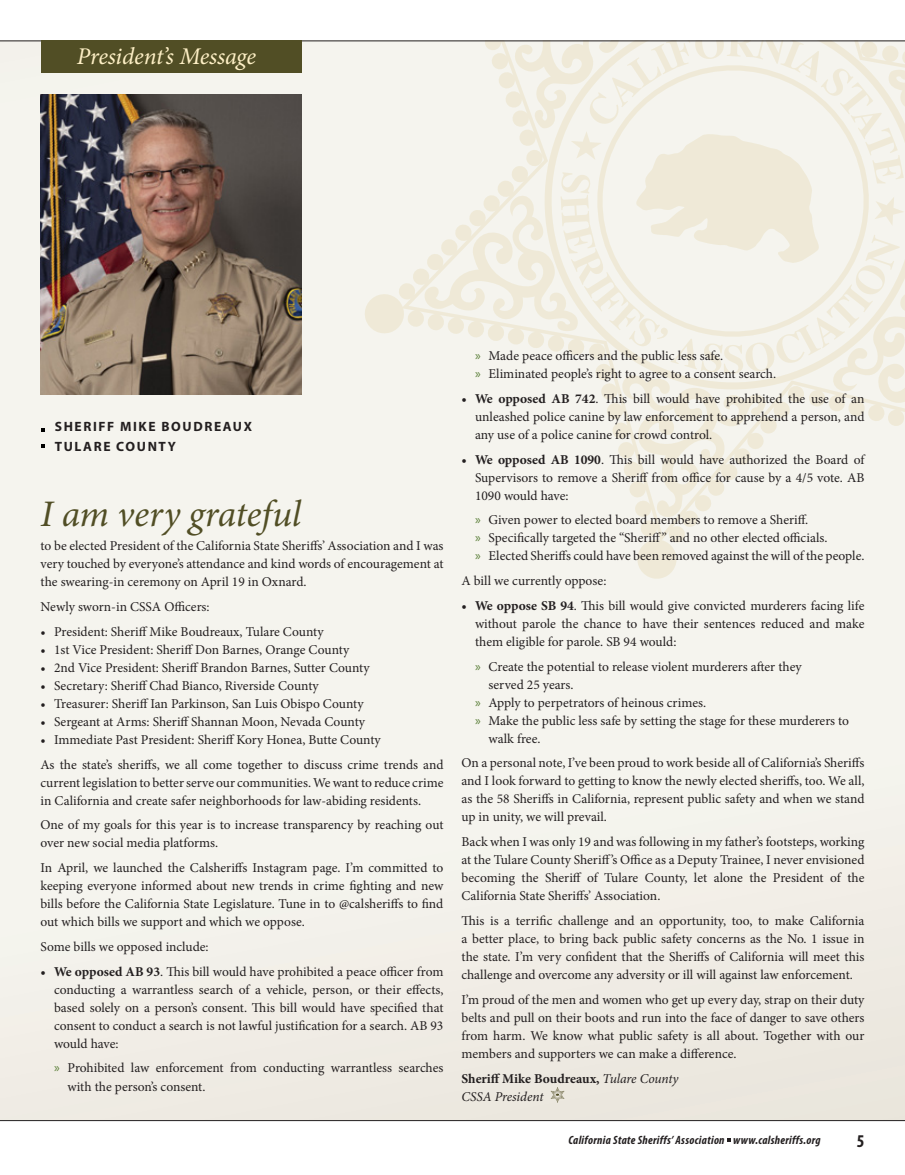
<style>
.page{position:relative;width:905px;height:1175px;background:#fff}
.page>*{position:absolute;margin:0;border:0;box-sizing:border-box;transform-origin:0 0}
.body_copy_1{font:italic 37.5px "Minion Pro";letter-spacing:-.005em;color:#514e25}
.t1{font:italic 24px "Minion Pro";letter-spacing:-.01em;color:#fef0c6}
.t2{font:700 condensed 18px "Myriad Pro";color:#231f20}
.body_copy_1-2{font:13.5px/18px "Minion Pro";letter-spacing:-.005em;color:#231f20;text-align:justify}
.body_copy_1-3{font:italic 13.5px/18px "Minion Pro";letter-spacing:-.005em;color:#231f20}
.byline_2__left_just{font:700 13.5px "Myriad Pro";letter-spacing:.12em;color:#231f20}
.t3{font:italic 700 condensed 12px "Myriad Pro";letter-spacing:.025em;color:#231f20}
.s1{font-weight:700}
.s2{font-family:"Myriad Pro";color:#597e37}
.s3{font-weight:700;font-style:normal}
</style>
<div class="page">
<div style="left:0;top:41px;width:904px;height:1079px;background:linear-gradient(to right,#f4f3ed,#f1efe8)"></div>
<svg style="left:364px;top:41px;width:540px;height:539px;fill:#f5f4ee"></svg>
<svg style="left:527px;top:41px;width:377px;height:366px;fill:#f5f4ee"></svg>
<svg style="left:560px;top:41px;width:344px;height:333px"></svg>
<svg style="left:550px;top:1087px;width:14px;height:15px"></svg>
<img style="left:41px;top:94px;width:261px;height:300px">
<svg style="left:41px;top:427px;width:4px;height:4px"></svg>
<svg style="left:41px;top:444px;width:4px;height:3px"></svg>
<hr style="left:0;top:1120px;width:904px;height:1px;background:#231f20">
<hr style="left:0;top:40px;width:904px;height:1px;background:#231f20">
<div style="left:41px;top:40px;width:261px;height:33px;background:#514e25"></div>
<svg style="left:727px;top:1138px;width:3px;height:4px"></svg>
<p class="t1" style="left:77px;top:39px;width:181px">President’s Message</p>
<p class="byline_2__left_just" style="left:55px;top:418px;width:199px">SHERIFF MIKE BOUDREAUX</p>
<p class="byline_2__left_just" style="left:55px;top:437px;width:123px">TULARE COUNTY</p>
<p class="body_copy_1" style="left:40px;top:488px;width:262px">I am very grateful</p>
<p class="body_copy_1-2" style="left:40px;top:537px;width:404px">to be elected President of the California State Sheriffs’ Association and I was very touched by everyone’s attendance and kind words of encouragement at the swearing-in ceremony on April 19 in Oxnard.</p>
<p class="body_copy_1-2" style="left:40px;top:598px;width:171px">Newly sworn-in CSSA Officers:</p>
<p class="body_copy_1-2" style="left:40px;top:622px;width:284px">• President: Sheriff Mike Boudreaux, Tulare County</p>
<p class="body_copy_1-2" style="left:40px;top:640px;width:310px">• 1st Vice President: Sheriff Don Barnes, Orange County</p>
<p class="body_copy_1-2" style="left:40px;top:658px;width:330px">• 2nd Vice President: Sheriff Brandon Barnes, Sutter County</p>
<p class="body_copy_1-2" style="left:40px;top:676px;width:280px">• Secretary: Sheriff Chad Bianco, Riverside County</p>
<p class="body_copy_1-2" style="left:40px;top:694px;width:324px">• Treasurer: Sheriff Ian Parkinson, San Luis Obispo County</p>
<p class="body_copy_1-2" style="left:40px;top:712px;width:326px">• Sergeant at Arms: Sheriff Shannan Moon, Nevada County</p>
<p class="body_copy_1-2" style="left:40px;top:730px;width:342px">• Immediate Past President: Sheriff Kory Honea, Butte County</p>
<p class="body_copy_1-2" style="left:40px;top:755px;width:404px">As the state’s sheriffs, we all come together to discuss crime trends and current legislation to better serve our communities. We want to reduce crime in California and create safer neighborhoods for law-abiding residents.</p>
<p class="body_copy_1-2" style="left:40px;top:816px;width:404px">One of my goals for this year is to increase transparency by reaching out over new social media platforms.</p>
<p class="body_copy_1-2" style="left:40px;top:859px;width:404px">In April, we launched the Calsheriffs Instagram page. I’m committed to keeping everyone informed about new trends in crime fighting and new bills before the California State Legislature. Tune in to @calsheriffs to find out which bills we support and which we oppose.</p>
<p class="body_copy_1-2" style="left:40px;top:937px;width:170px">Some bills we opposed include:</p>
<p class="body_copy_1-2" style="left:54px;top:962px;width:391px;text-indent:-14px"><span class="s1">• We opposed AB 93</span>. This bill would have prohibited a peace officer from conducting a warrantless search of a vehicle, person, or their effects, based solely on a person’s consent. This bill would have specified that consent to conduct a search is not lawful justification for a search. AB 93 would have:</p>
<p class="body_copy_1-2" style="left:68px;top:1059px;width:377px;text-indent:-14px"><span class="s2">»</span> Prohibited law enforcement from conducting warrantless searches with the person’s consent.</p>
<p class="body_copy_1-2" style="left:475px;top:347px;width:250px"><span class="s2">»</span> Made peace officers and the public less safe.</p>
<p class="body_copy_1-2" style="left:475px;top:365px;width:302px"><span class="s2">»</span> Eliminated people’s right to agree to a consent search.</p>
<p class="body_copy_1-2" style="left:475px;top:389px;width:391px;text-indent:-14px"><span class="s1">• We opposed AB 742</span>. This bill would have prohibited the use of an unleashed police canine by law enforcement to apprehend a person, and any use of a police canine for crowd control.</p>
<p class="body_copy_1-2" style="left:475px;top:450px;width:391px;text-indent:-14px"><span class="s1">• We opposed AB 1090</span>. This bill would have authorized the Board of Supervisors to remove a Sheriff from office for cause by a 4/5 vote. AB 1090 would have:</p>
<p class="body_copy_1-2" style="left:475px;top:511px;width:335px"><span class="s2">»</span> Given power to elected board members to remove a Sheriff.</p>
<p class="body_copy_1-2" style="left:475px;top:529px;width:354px"><span class="s2">»</span> Specifically targeted the “Sheriff” and no other elected officials.</p>
<p class="body_copy_1-2" style="left:475px;top:547px;width:391px"><span class="s2">»</span> Elected Sheriffs could have been removed against the will of the people.</p>
<p class="body_copy_1-2" style="left:461px;top:572px;width:146px">A bill we currently oppose:</p>
<p class="body_copy_1-2" style="left:475px;top:596px;width:391px;text-indent:-14px"><span class="s1">• We oppose SB 94</span>. This bill would give convicted murderers facing life without parole the chance to have their sentences reduced and make them eligible for parole. SB 94 would:</p>
<p class="body_copy_1-2" style="left:488px;top:657px;width:315px;text-indent:-14px"><span class="s2">»</span> Create the potential to release violent murderers after they served 25 years.</p>
<p class="body_copy_1-2" style="left:475px;top:693px;width:233px"><span class="s2">»</span> Apply to perpetrators of heinous crimes.</p>
<p class="body_copy_1-2" style="left:488px;top:711px;width:362px;text-indent:-14px"><span class="s2">»</span> Make the public less safe by setting the stage for these murderers to walk free.</p>
<p class="body_copy_1-2" style="left:461px;top:754px;width:404px">On a personal note, I’ve been proud to work beside all of California’s Sheriffs and I look forward to getting to know the newly elected sheriffs, too. We all, as the 58 Sheriffs in California, represent public safety and when we stand up in unity, we will prevail.</p>
<p class="body_copy_1-2" style="left:461px;top:833px;width:404px">Back when I was only 19 and was following in my father’s footsteps, working at the Tulare County Sheriff’s Office as a Deputy Trainee, I never envisioned becoming the Sheriff of Tulare County, let alone the President of the California State Sheriffs’ Association.</p>
<p class="body_copy_1-2" style="left:461px;top:911px;width:404px">This is a terrific challenge and an opportunity, too, to make California a better place, to bring back public safety concerns as the No. 1 issue in the state. I’m very confident that the Sheriffs of California will meet this challenge and overcome any adversity or ill will against law enforcement.</p>
<p class="body_copy_1-2" style="left:461px;top:990px;width:404px">I’m proud of the men and women who get up every day, strap on their duty belts and pull on their boots and run into the face of danger to save others from harm. We know what public safety is all about. Together with our members and supporters we can make a difference.</p>
<p class="body_copy_1-3" style="left:461px;top:1069px;width:218px"><span class="s3">Sheriff Mike Boudreaux,</span> Tulare County<br>CSSA President</p>
<p class="t3" style="left:568px;top:1132px;width:254px">California State Sheriffs’ Association www.calsheriffs.org</p>
<h3 class="t2" style="left:856px;top:1129px;width:9px">5</h3>
</div>
